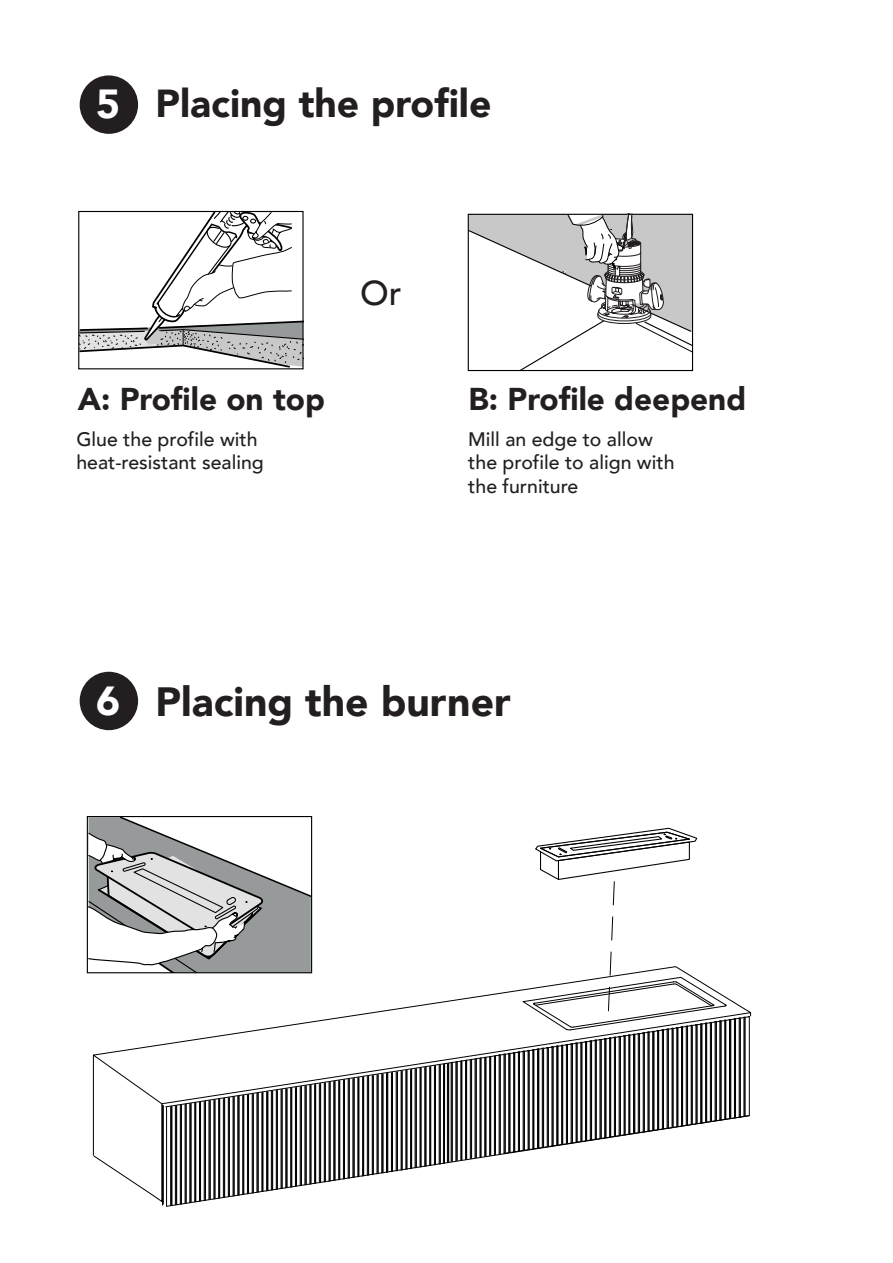
<style>
.page{position:relative;width:893px;height:1263px;background:#fff}
.page>*{position:absolute;margin:0;border:0;box-sizing:border-box;transform-origin:0 0}
.t1{font:900 40.8px "Avenir";color:#231f20}
.t2{font:900 40.5px "Avenir";color:#fff}
.t3{font:900 39px "Avenir";color:#231f20}
.t4{font:500 34.5px "Avenir";color:#231f20}
.t5{font:900 31.5px "Avenir";color:#231f20}
.t6{font:500 19.5px/23.4px "Avenir";color:#231f20}
.s1{font-size:40.5px;color:#fff}
</style>
<div class="page">
<svg style="left:80px;top:213px;width:222px;height:154px"></svg>
<div style="left:78px;top:211px;width:226px;height:158px;border:1px solid #000001"></div>
<div style="left:80px;top:75px;width:58px;height:59px;background:#231f20;border-radius:50%"></div>
<div style="left:80px;top:672px;width:58px;height:58px;background:#231f20;border-radius:50%"></div>
<svg style="left:468px;top:213px;width:225px;height:159px"></svg>
<hr style="left:163px;top:1105px;width:1px;height:99px;background:#000001">
<hr style="left:170px;top:1107px;width:1px;height:99px;background:#000001">
<hr style="left:180px;top:1105px;width:1px;height:99px;background:#000001">
<hr style="left:176px;top:1106px;width:1px;height:99px;background:#000001">
<hr style="left:172px;top:1106px;width:1px;height:99px;background:#000001">
<hr style="left:171px;top:1106px;width:1px;height:99px;background:#000001">
<hr style="left:175px;top:1106px;width:1px;height:99px;background:#000001">
<hr style="left:181px;top:1105px;width:1px;height:99px;background:#000001">
<hr style="left:185px;top:1104px;width:1px;height:99px;background:#000001">
<hr style="left:186px;top:1104px;width:1px;height:99px;background:#000001">
<hr style="left:189px;top:1104px;width:1px;height:99px;background:#000001">
<hr style="left:162px;top:1105px;width:1px;height:100px;background:#000001">
<svg style="left:87px;top:816px;width:664px;height:386px"></svg>
<h2 class="t2" style="left:96px;top:70px;width:25px">5</h2>
<h3 class="t3" style="left:156px;top:70px;width:337px">Placing the profile</h3>
<h3 class="t4" style="left:360px;top:264px;width:43px">Or</h3>
<h3 class="t5" style="left:78px;top:372px;width:249px">A: Profile on top</h3>
<h3 class="t5" style="left:468px;top:372px;width:279px">B: Profile deepend</h3>
<p class="t6" style="left:76px;top:426px;width:189px">Glue the profile with heat-resistant sealing</p>
<p class="t6" style="left:468px;top:426px;width:208px">Mill an edge to allow the profile to align with the furniture</p>
<h1 class="t1" style="left:96px;top:667px;width:416px"><span class="s1">6</span> Placing the burner</h1>
</div>
